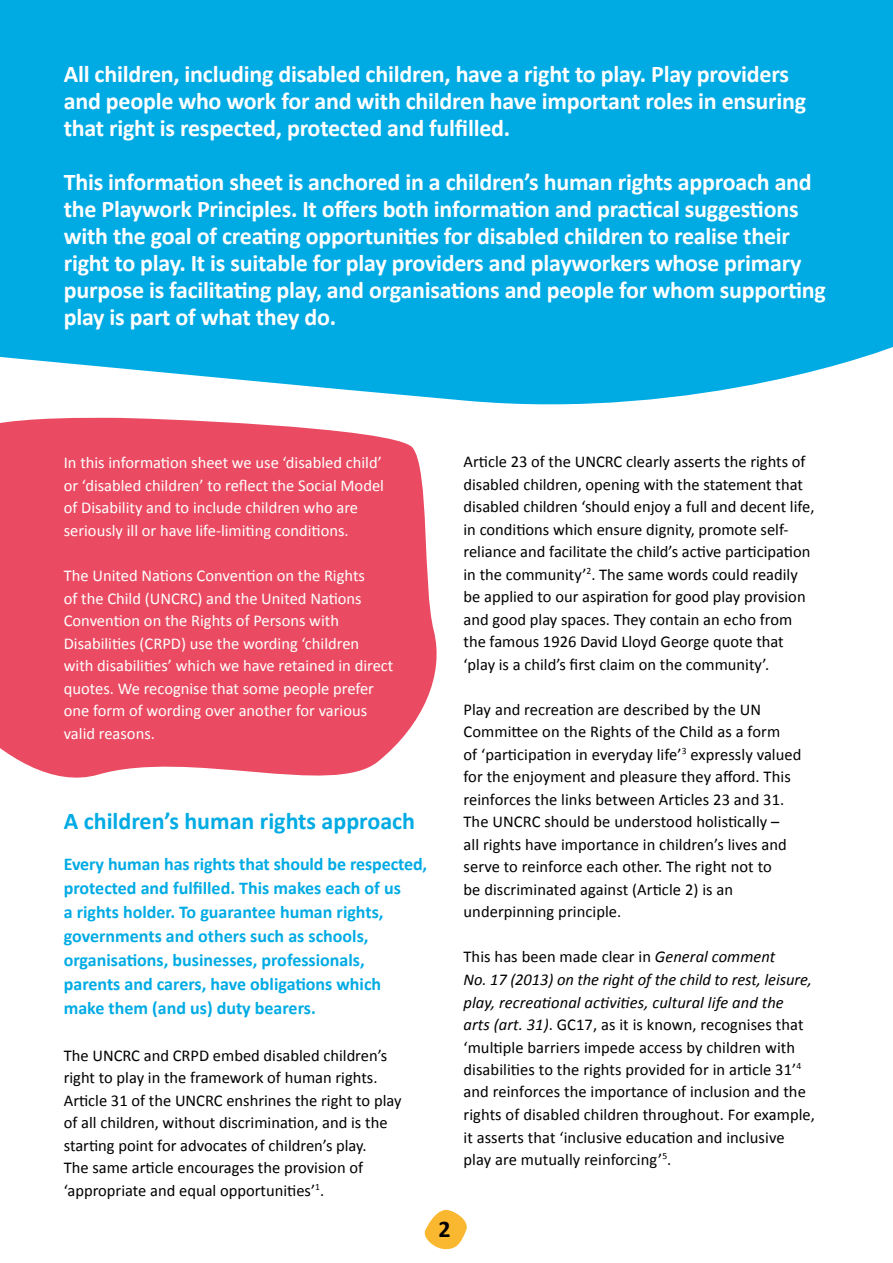
<style>
.page{position:relative;width:893px;height:1263px;background:#fff}
.page>*{position:absolute;margin:0;border:0;box-sizing:border-box;transform-origin:0 0}
.t1{font:700 24px/27px "Calibri";letter-spacing:-.01em;color:#fff}
.t2{font:700 24px "Calibri";color:#00abe4}
.t3{font:700 24px "Calibri";color:#000}
.t4{font:700 18px/24px "Calibri";color:#00abe4}
.t5{font:16.5px/22.5px "Calibri";color:#000}
.t6{font:16.5px/22.5px "Calibri";color:#fff}
.s1{font-style:italic}
</style>
<div class="page">
<svg style="left:424px;top:1209px;width:43px;height:40px"></svg>
<svg style="left:0;top:418px;width:437px;height:360px;background:#eb576d"></svg>
<svg style="left:0;top:0;width:893px;height:418px;background:#14b1e6"></svg>
<h1 class="t1" style="left:64px;top:59px;width:744px">All children, including disabled children, have a right to play. Play providers and people who work for and with children have important roles in ensuring that right is respected, protected and fulfilled.</h1>
<p class="t1" style="left:64px;top:167px;width:764px">This information sheet is anchored in a children’s human rights approach and the Playwork Principles. It offers both information and practical suggestions with the goal of creating opportunities for disabled children to realise their right to play. It is suitable for play providers and playworkers whose primary purpose is facilitating play, and organisations and people for whom supporting play is part of what they do.</p>
<p class="t6" style="left:64px;top:451px;width:322px">In this information sheet we use ‘disabled child’ or ‘disabled children’ to reflect the Social Model of Disability and to include children who are seriously ill or have life-limiting conditions.</p>
<p class="t6" style="left:64px;top:564px;width:331px">The United Nations Convention on the Rights<br>of the Child (UNCRC) and the United Nations Convention on the Rights of Persons with Disabilities (CRPD) use the wording ‘children<br>with disabilities’ which we have retained in direct quotes. We recognise that some people prefer one form of wording over another for various valid reasons.</p>
<h1 class="t2" style="left:64px;top:804px;width:353px">A children’s human rights approach</h1>
<p class="t4" style="left:64px;top:851px;width:365px">Every human has rights that should be respected, protected and fulfilled. This makes each of us<br>a rights holder. To guarantee human rights, governments and others such as schools, organisations, businesses, professionals,<br>parents and carers, have obligations which<br>make them (and us) duty bearers.</p>
<p class="t5" style="left:64px;top:1043px;width:339px">The UNCRC and CRPD embed disabled children’s right to play in the framework of human rights.<br>Article 31 of the UNCRC enshrines the right to play of all children, without discrimination, and is the starting point for advocates of children’s play.<br>The same article encourages the provision of ‘appropriate and equal opportunities’<sup>1</sup>.</p>
<h1 class="t3" style="left:438px;top:1212px;width:14px">2</h1>
<p class="t5" style="left:463px;top:450px;width:352px">Article 23 of the UNCRC clearly asserts the rights of disabled children, opening with the statement that disabled children ‘should enjoy a full and decent life, in conditions which ensure dignity, promote self&shy;reliance and facilitate the child’s active participation in the community’<sup>2</sup>. The same words could readily be applied to our aspiration for good play provision and good play spaces. They contain an echo from the famous 1926 David Lloyd George quote that ‘play is a child’s first claim on the community’.</p>
<p class="t5" style="left:463px;top:698px;width:340px">Play and recreation are described by the UN Committee on the Rights of the Child as a form<br>of ‘participation in everyday life’<sup>3</sup> expressly valued for the enjoyment and pleasure they afford. This reinforces the links between Articles 23 and 31.<br>The UNCRC should be understood holistically –<br>all rights have importance in children’s lives and serve to reinforce each other. The right not to<br>be discriminated against (Article 2) is an underpinning principle.</p>
<p class="t5" style="left:463px;top:945px;width:353px">This has been made clear in <span class="s1">General comment<br>No. 17 (2013) on the right of the child to rest, leisure, play, recreational activities, cultural life and the<br>arts (art. 31)</span>. GC17, as it is known, recognises that ‘multiple barriers impede access by children with disabilities to the rights provided for in article 31’<sup>4 </sup>and reinforces the importance of inclusion and the rights of disabled children throughout. For example, it asserts that ‘inclusive education and inclusive play are mutually reinforcing’<sup>5</sup>.</p>
</div>
